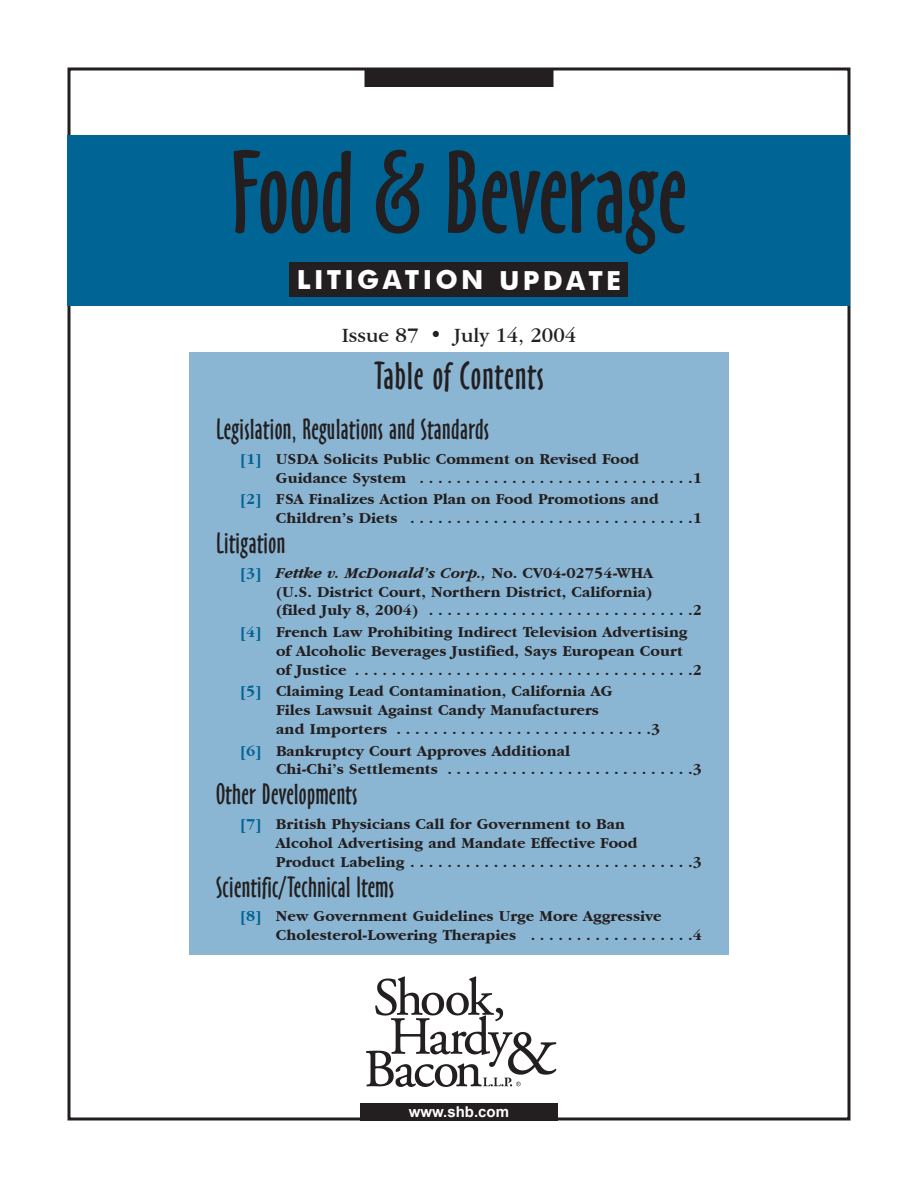
<style>
.page{position:relative;width:918px;height:1188px;background:#fff}
.page>*{position:absolute;margin:0;border:0;box-sizing:border-box;transform-origin:0 0}
.t1{font:108px "Oz Handicraft BT";color:#231f20}
.t2{font:36px "Oz Handicraft BT";letter-spacing:.03em;color:#231f20}
.t3{font:27px "Oz Handicraft BT";letter-spacing:.015em;color:#231f20}
.t4{font:700 26.25px "Futura BT";letter-spacing:.125em;color:#fff}
.t5{font:21px "Garamond IT Cby BT";color:#231f20}
.t6{font:700 15.75px/18.8px "Garamond IT Cby BT";color:#231f20}
.t7{font:700 15px "Arial";color:#fff}
.s1{color:#006494}
.s2{font-style:italic}
</style>
<div class="page">
<div style="left:364px;top:69px;width:190px;height:18px;background:#231f20"></div>
<div style="left:68px;top:135px;width:782px;height:171px;background:#006494"></div>
<div style="left:290px;top:263px;width:338px;height:34px;background:#231f20"></div>
<div style="left:189px;top:352px;width:540px;height:603px;background:#8bb6d3"></div>
<div style="left:360px;top:1103px;width:198px;height:18px;background:#231f20"></div>
<img style="left:367px;top:976px;width:189px;height:111px">
<h1 class="t1" style="left:231px;top:130px;width:457px">Food &amp; Beverage</h1>
<h3 class="t4" style="left:297px;top:264px;width:326px">LITIGATION UPDATE</h3>
<h3 class="t5" style="left:342px;top:323px;width:236px">Issue 87 • July 14, 2004</h3>
<h2 class="t2" style="left:374px;top:355px;width:172px">Table of Contents</h2>
<h3 class="t3" style="left:216px;top:414px;width:275px">Legislation, Regulations and Standards</h3>
<p class="t6" style="left:276px;top:450px;width:427px;text-indent:-36px"><span class="s1">[1]</span> USDA Solicits Public Comment on Revised Food<br>Guidance System . . . . . . . . . . . . . . . . . . . . . . . . . . . . . .1</p>
<p class="t6" style="left:276px;top:490px;width:427px;text-indent:-36px"><span class="s1">[2]</span> FSA Finalizes Action Plan on Food Promotions and<br>Children’s Diets . . . . . . . . . . . . . . . . . . . . . . . . . . . . . . .1</p>
<h3 class="t3" style="left:216px;top:528px;width:71px">Litigation</h3>
<p class="t6" style="left:276px;top:564px;width:427px;text-indent:-36px"><span class="s1">[3]</span> <span class="s2">Fettke v. McDonald’s Corp.,</span> No. CV04-02754-WHA<br>(U.S. District Court, Northern District, California)<br>(filed July 8, 2004) . . . . . . . . . . . . . . . . . . . . . . . . . . . . .2</p>
<p class="t6" style="left:276px;top:623px;width:428px;text-indent:-36px"><span class="s1">[4]</span> French Law Prohibiting Indirect Television Advertising of Alcoholic Beverages Justified, Says European Court<br>of Justice . . . . . . . . . . . . . . . . . . . . . . . . . . . . . . . . . . . . .2</p>
<p class="t6" style="left:276px;top:682px;width:386px;text-indent:-36px"><span class="s1">[5]</span> Claiming Lead Contamination, California AG<br>Files Lawsuit Against Candy Manufacturers<br>and Importers . . . . . . . . . . . . . . . . . . . . . . . . . . . .3</p>
<p class="t6" style="left:276px;top:741px;width:427px;text-indent:-36px"><span class="s1">[6]</span> Bankruptcy Court Approves Additional<br>Chi-Chi’s Settlements . . . . . . . . . . . . . . . . . . . . . . . . . . .3</p>
<h3 class="t3" style="left:216px;top:779px;width:143px">Other Developments</h3>
<p class="t6" style="left:276px;top:815px;width:427px;text-indent:-36px"><span class="s1">[7]</span> British Physicians Call for Government to Ban<br>Alcohol Advertising and Mandate Effective Food<br>Product Labeling . . . . . . . . . . . . . . . . . . . . . . . . . . . . . . .3</p>
<h3 class="t3" style="left:216px;top:871px;width:180px">Scientific/Technical Items</h3>
<p class="t6" style="left:276px;top:907px;width:427px;text-indent:-36px"><span class="s1">[8]</span> New Government Guidelines Urge More Aggressive<br>Cholesterol-Lowering Therapies . . . . . . . . . . . . . . . . . .4</p>
<p class="t7" style="left:409px;top:1103px;width:102px">www.shb.com</p>
</div>
